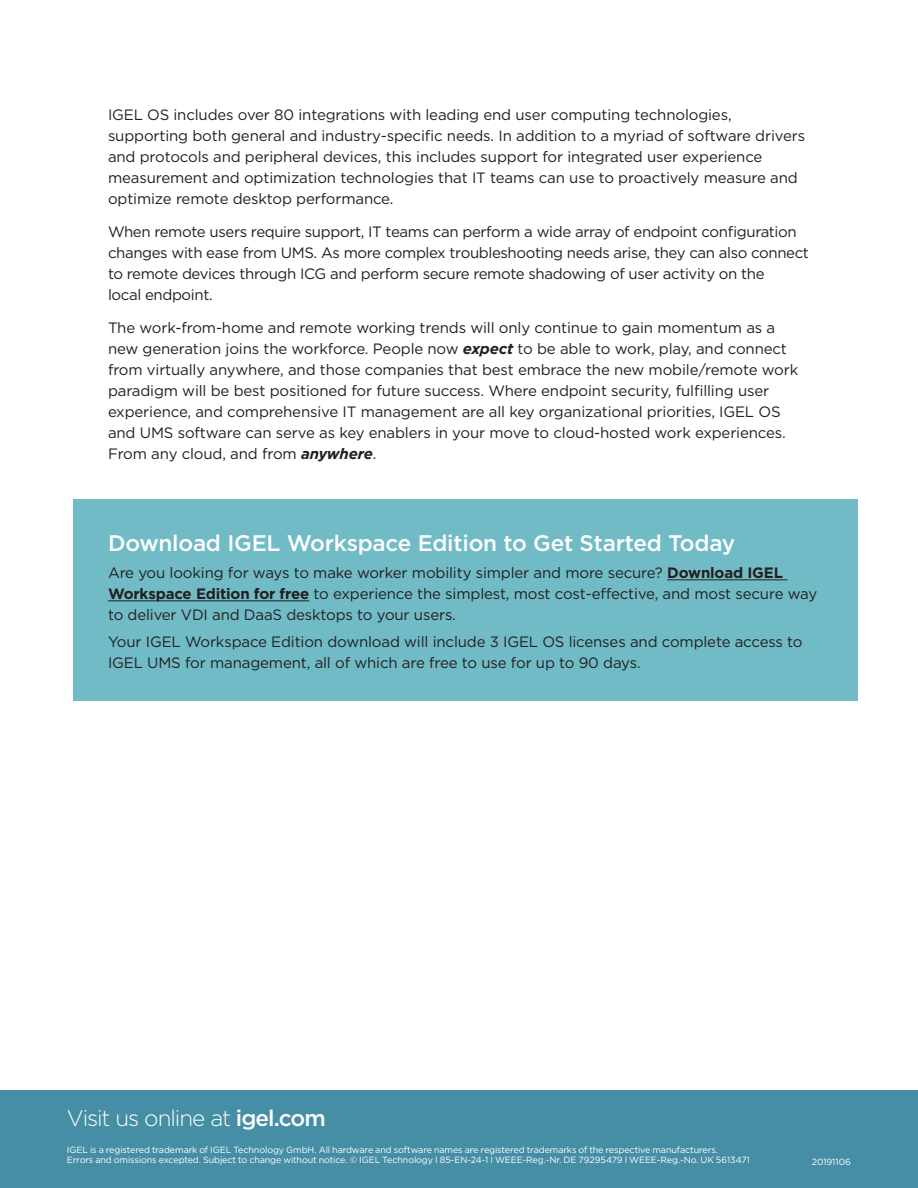
<style>
.page{position:relative;width:918px;height:1188px;background:#fff}
.page>*{position:absolute;margin:0;border:0;box-sizing:border-box;transform-origin:0 0}
.t1{font:500 22.5px "Gotham";letter-spacing:-.01em;color:#fff}
.t2{font:300 22.5px "Gotham";letter-spacing:-.05em;color:#fff}
.t3{font:15px/21px "Gotham";letter-spacing:-.01em;color:#231f20}
.t4{font:9px/10.5px "Gotham";letter-spacing:-.015em;color:#fff}
.s1{font-weight:700;font-style:italic}
.s2{font-weight:700}
.s3{font-weight:500}
</style>
<div class="page">
<div style="left:73px;top:499px;width:785px;height:202px;background:#71bbc6"></div>
<hr style="left:667px;top:579px;width:120px;height:1px;background:#231f20">
<hr style="left:108px;top:600px;width:201px;height:1px;background:#231f20">
<div style="left:0;top:1090px;width:918px;height:98px;background:#468ea6"></div>
<p class="t3" style="left:108px;top:104px;width:699px">IGEL OS includes over 80 integrations with leading end user computing technologies, supporting both general and industry-specific needs. In addition to a myriad of software drivers and protocols and peripheral devices, this includes support for integrated user experience measurement and optimization technologies that IT teams can use to proactively measure and optimize remote desktop performance.</p>
<p class="t3" style="left:108px;top:221px;width:703px">When remote users require support, IT teams can perform a wide array of endpoint configuration changes with ease from UMS. As more complex troubleshooting needs arise, they can also connect to remote devices through ICG and perform secure remote shadowing of user activity on the<br>local endpoint.</p>
<p class="t3" style="left:108px;top:317px;width:692px">The work-from-home and remote working trends will only continue to gain momentum as a new generation joins the workforce. People now <span class="s1">expect</span> to be able to work, play, and connect from virtually anywhere, and those companies that best embrace the new mobile/remote work paradigm will be best positioned for future success. Where endpoint security, fulfilling user experience, and comprehensive IT management are all key organizational priorities, IGEL OS and UMS software can serve as key enablers in your move to cloud-hosted work experiences.<br>From any cloud, and from <span class="s1">anywhere</span>.</p>
<p class="t1" style="left:108px;top:529px;width:629px">Download IGEL Workspace Edition to Get Started Today</p>
<p class="t3" style="left:108px;top:562px;width:711px">Are you looking for ways to make worker mobility simpler and more secure? <span class="s2">Download IGEL<br>Workspace Edition for free</span> to experience the simplest, most cost-effective, and most secure way to deliver VDI and DaaS desktops to your users.</p>
<p class="t3" style="left:108px;top:631px;width:696px">Your IGEL Workspace Edition download will include 3 IGEL OS licenses and complete access to<br>IGEL UMS for management, all of which are free to use for up to 90 days.</p>
<p class="t2" style="left:67px;top:1104px;width:260px">Visit us online at <span class="s3">igel.com</span></p>
<p class="t4" style="left:67px;top:1144px;width:685px">IGEL is a registered trademark of IGEL Technology GmbH. All hardware and software names are registered trademarks of the respective manufacturers.<br>Errors and omissions excepted. Subject to change without notice. © IGEL Technology I 85-EN-24-1 I WEEE-Reg.-Nr. DE 79295479 I WEEE-Reg.-No. UK 5613471</p>
<p class="t4" style="left:812px;top:1157px;width:41px">20191106</p>
</div>
